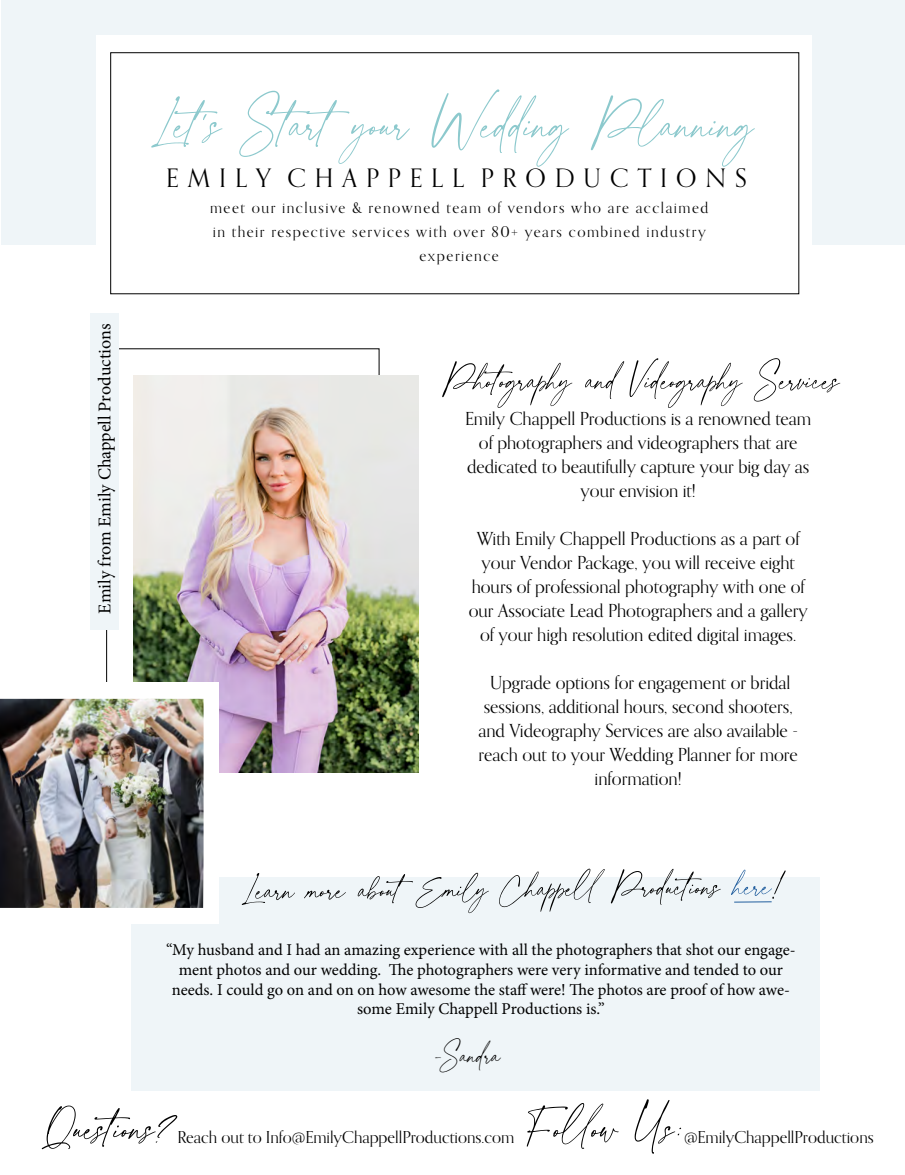
<style>
.page{position:relative;width:905px;height:1175px;background:#fff}
.page>*{position:absolute;margin:0;border:0;box-sizing:border-box;transform-origin:0 0}
.t1{font:87px "Adorn Story Script";color:#8cc9cd}
.t2{font:72px "Adorn Story Script";color:#000}
.t3{font:57px "Adorn Story Script";color:#000}
.t4{font:54px "Adorn Story Script";color:#000}
.t5{font:45px "Adorn Story Script";color:#000}
.t6{font:25.5px "Orpheus Pro";color:#000}
.t7{font:18px/24px "Orpheus Pro";color:#000;text-align:center}
.t8{font:18px "Minion Pro";color:#000}
.t9{font:16.5px/19.8px "Minion Pro";letter-spacing:-.005em;color:#000;text-align:center}
.t10{font:16.5px "Orpheus Pro";color:#000}
.t11{font:15px/24px "Orpheus Pro";letter-spacing:.1em;color:#000;text-align:center}
.s1{color:#215e9e}
</style>
<div class="page">
<div style="left:131px;top:877px;width:689px;height:214px;background:#eff5f8"></div>
<img style="left:133px;top:375px;width:285px;height:398px">
<div style="left:7px;top:682px;width:211px;height:242px;background:#fff"></div>
<img style="left:0;top:699px;width:203px;height:209px">
<div style="left:2px;top:1px;width:902px;height:244px;background:#eff5f8"></div>
<div style="left:96px;top:35px;width:716px;height:278px;background:#fff"></div>
<div style="left:110px;top:52px;width:689px;height:242px;border:1px solid #000"></div>
<hr style="left:734px;top:901px;width:37px;height:1px;background:#215e9e">
<div style="left:91px;top:313px;width:28px;height:317px;background:#eff5f8"></div>
<p class="t8" style="left:93px;top:613px;width:291px;rotate:-90deg">Emily from Emily Chappell Productions</p>
<h1 class="t1" style="left:154px;top:80px;width:602px">Let’s Start your Wedding Planning</h1>
<h3 class="t6" style="left:166px;top:163px;width:582px">E M I L Y C H A P P E L L P R O D U C T I O N S</h3>
<p class="t11" style="left:210px;top:196px;width:500px">meet our inclusive &amp; renowned team of vendors who are acclaimed in their respective services with over 80+ years combined industry experience</p>
<h3 class="t3" style="left:442px;top:351px;width:399px">Photography and Videography Services</h3>
<p class="t7" style="left:465px;top:406px;width:348px">Emily Chappell Productions is a renowned team of photographers and videographers that are dedicated to beautifully capture your big day as your envision it!</p>
<p class="t7" style="left:468px;top:526px;width:340px">With Emily Chappell Productions as a part of your Vendor Package, you will receive eight hours of professional photography with one of our Associate Lead Photographers and a gallery of your high resolution edited digital images.</p>
<p class="t7" style="left:478px;top:670px;width:321px">Upgrade options for engagement or bridal sessions, additional hours, second shooters, and Videography Services are also available - reach out to your Wedding Planner for more information!</p>
<h3 class="t4" style="left:242px;top:865px;width:545px;rotate:-1deg">Learn more about Emily Chappell Productions <span class="s1">here</span>!</h3>
<p class="t9" style="left:166px;top:940px;width:631px">“My husband and I had an amazing experience with all the photographers that shot our engage&shy;ment photos and our wedding. The photographers were very informative and tended to our needs. I could go on and on on how awesome the staff were! The photos are proof of how awe&shy;some Emily Chappell Productions is.”</p>
<h3 class="t5" style="left:434px;top:1032px;width:68px">-Sandra</h3>
<h2 class="t2" style="left:42px;top:1091px;width:137px">Questions?</h2>
<p class="t10" style="left:178px;top:1127px;width:338px">Reach out to Info@EmilyChappellProductions.com</p>
<h2 class="t2" style="left:527px;top:1091px;width:159px">Follow Us:</h2>
<p class="t10" style="left:684px;top:1127px;width:191px">@EmilyChappellProductions</p>
</div>
